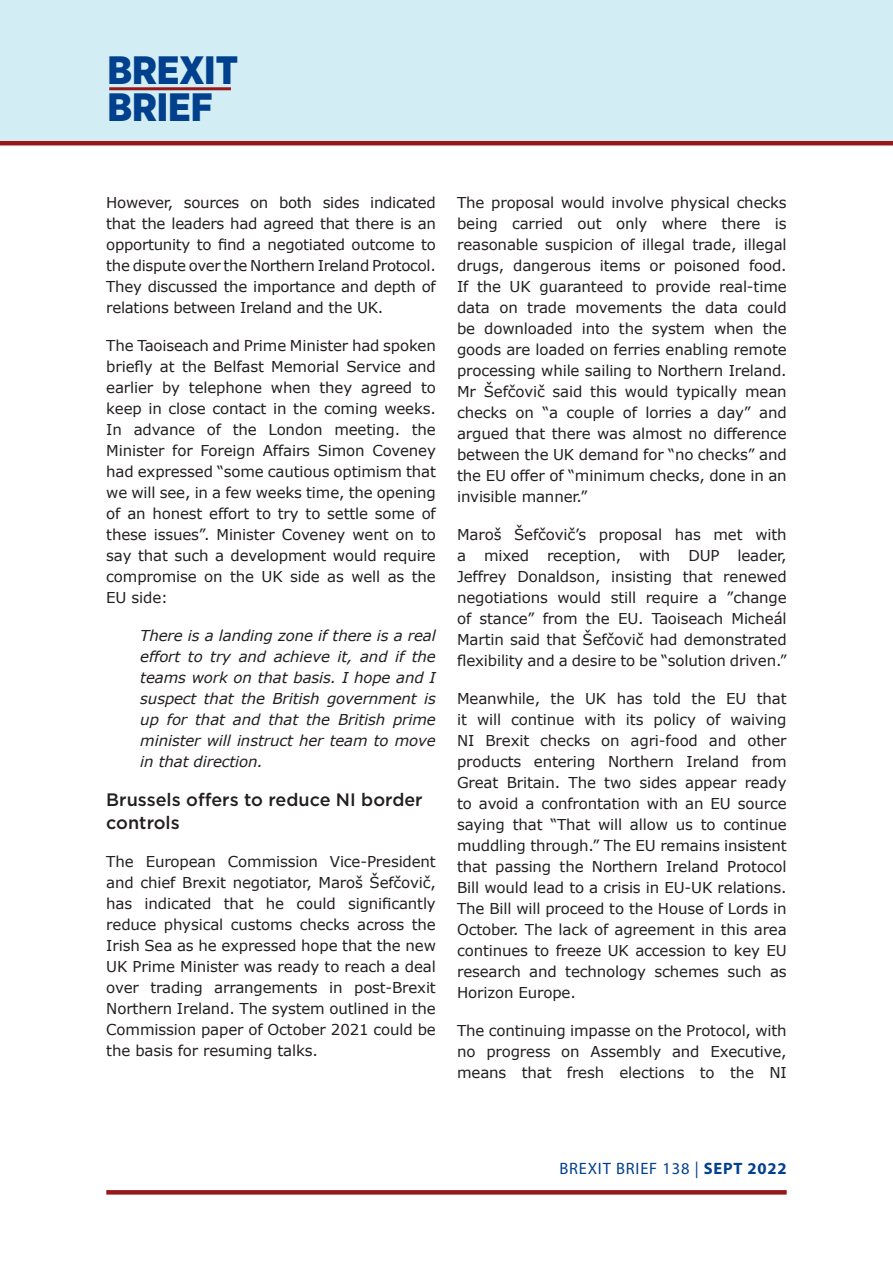
<style>
.page{position:relative;width:893px;height:1263px;background:#fff}
.page>*{position:absolute;margin:0;border:0;box-sizing:border-box;transform-origin:0 0}
.t1{font:900 39.6px/37.5px "Gotham Narrow";color:#00408d}
.t2{font:500 18px/22.5px "Gotham";color:#231f20}
.t3{font:16.5px "Myriad Pro";letter-spacing:.05em;color:#00408d}
.t4{font:15px/21px "Verdana";letter-spacing:-.01em;color:#231f20;text-align:justify}
.t5{font:italic 15px/21px "Verdana";letter-spacing:-.01em;color:#231f20;text-align:justify}
.s1{font-weight:700}
</style>
<div class="page">
<div style="left:0;top:0;width:893px;height:142px;background:#d2edf3"></div>
<hr style="left:0;top:141px;width:893px;height:4px;background:#971819">
<hr style="left:109px;top:87px;width:122px;height:3px;background:#971819">
<svg style="left:106px;top:1190px;width:681px;height:4px;background:#991d1e"></svg>
<h1 class="t1" style="left:107px;top:51px;width:132px">BREXIT<br>BRIEF</h1>
<p class="t4" style="left:106px;top:192px;width:331px">However, sources on both sides indicated that the leaders had agreed that there is an opportunity to find a negotiated outcome to the dispute over the Northern Ireland Protocol.<br>They discussed the importance and depth of relations between Ireland and the UK.</p>
<p class="t4" style="left:106px;top:335px;width:331px">The Taoiseach and Prime Minister had spoken briefly at the Belfast Memorial Service and earlier by telephone when they agreed to keep in close contact in the coming weeks.<br>In advance of the London meeting. the Minister for Foreign Affairs Simon Coveney had expressed “some cautious optimism that we will see, in a few weeks time, the opening of an honest effort to try to settle some of these issues”. Minister Coveney went on to say that such a development would require compromise on the UK side as well as the EU side:</p>
<p class="t5" style="left:140px;top:625px;width:297px">There is a landing zone if there is a real effort to try and achieve it, and if the teams work on that basis. I hope and I suspect that the British government is up for that and that the British prime minister will instruct her team to move in that direction.</p>
<p class="t2" style="left:106px;top:788px;width:318px">Brussels offers to reduce NI border controls</p>
<p class="t4" style="left:106px;top:851px;width:331px">The European Commission Vice-President and chief Brexit negotiator, Maroš Šefčovič, has indicated that he could significantly reduce physical customs checks across the Irish Sea as he expressed hope that the new UK Prime Minister was ready to reach a deal over trading arrangements in post-Brexit Northern Ireland. The system outlined in the Commission paper of October 2021 could be the basis for resuming talks.</p>
<p class="t4" style="left:457px;top:192px;width:331px">The proposal would involve physical checks being carried out only where there is reasonable suspicion of illegal trade, illegal drugs, dangerous items or poisoned food.<br>If the UK guaranteed to provide real-time data on trade movements the data could be downloaded into the system when the goods are loaded on ferries enabling remote processing while sailing to Northern Ireland.<br>Mr Šefčovič said this would typically mean checks on “a couple of lorries a day” and argued that there was almost no difference between the UK demand for “no checks” and the EU offer of “minimum checks, done in an invisible manner.”</p>
<p class="t4" style="left:457px;top:524px;width:331px">Maroš Šefčovič’s proposal has met with a mixed reception, with DUP leader, Jeffrey Donaldson, insisting that renewed negotiations would still require a ”change of stance” from the EU. Taoiseach Micheál Martin said that Šefčovič had demonstrated flexibility and a desire to be “solution driven.”</p>
<p class="t4" style="left:457px;top:688px;width:331px">Meanwhile, the UK has told the EU that it will continue with its policy of waiving NI Brexit checks on agri-food and other products entering Northern Ireland from Great Britain. The two sides appear ready to avoid a confrontation with an EU source saying that “That will allow us to continue muddling through.” The EU remains insistent that passing the Northern Ireland Protocol Bill would lead to a crisis in EU-UK relations.<br>The Bill will proceed to the House of Lords in October. The lack of agreement in this area continues to freeze UK accession to key EU research and technology schemes such as Horizon Europe.</p>
<p class="t4" style="left:457px;top:1020px;width:331px">The continuing impasse on the Protocol, with no progress on Assembly and Executive, means that fresh elections to the NI</p>
<p class="t3" style="left:559px;top:1158px;width:229px">BREXIT BRIEF 138 | <span class="s1">SEPT 2022</span></p>
</div>
